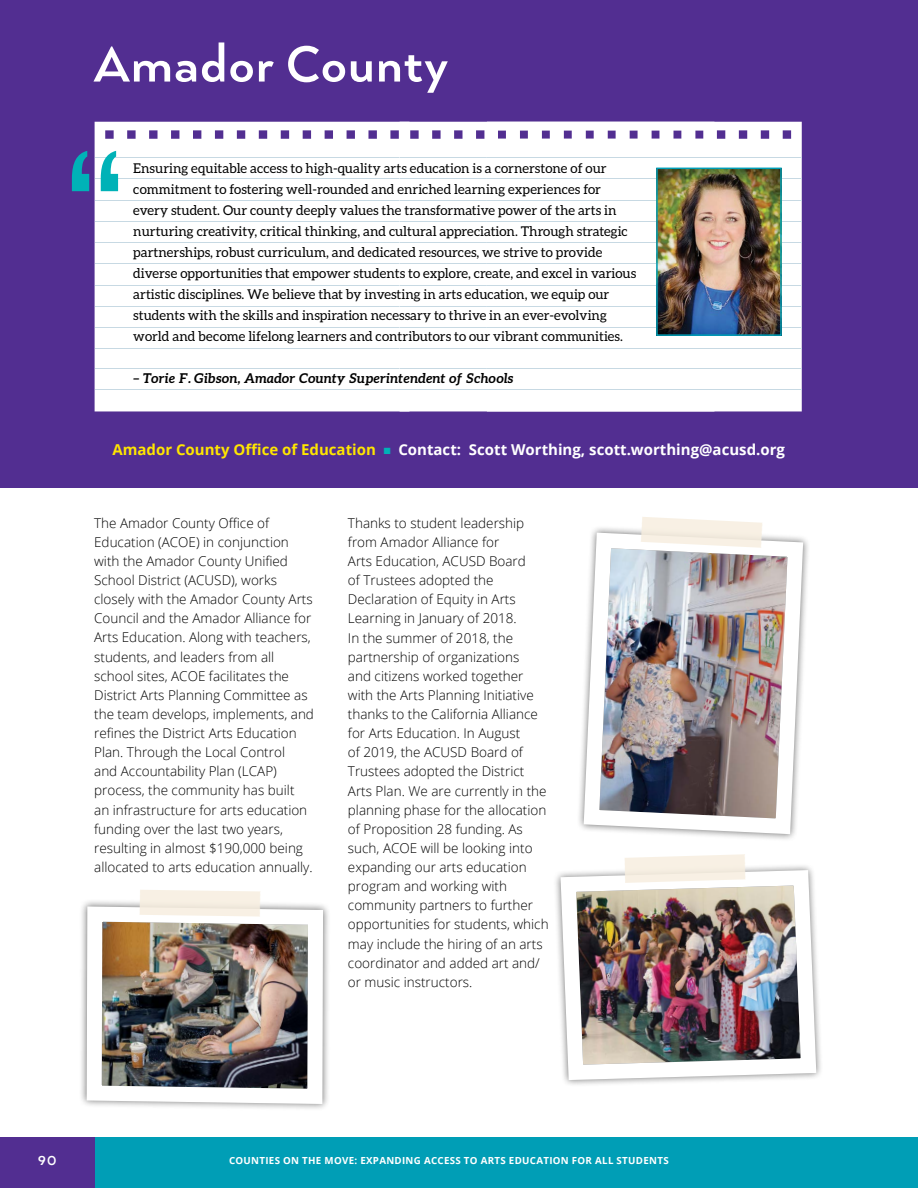
<style>
.page{position:relative;width:918px;height:1188px;background:#fff}
.page>*{position:absolute;margin:0;border:0;box-sizing:border-box;transform-origin:0 0}
.t1{font:700 58.5px "Arquitecta";letter-spacing:.02em;color:#fff}
.t2{font:700 15px "Open Sans";color:#fff}
.t3{font:700 15px "Arquitecta";color:#fff}
.t4{font:300 13.5px/19.2px "Open Sans";color:#000}
.t5{font:13.5px/21px "Aleo";color:#000}
.t6{font:italic 700 13.5px "Aleo";letter-spacing:.01em;color:#000}
.t7{font:700 9.75px "Open Sans";letter-spacing:.03em;color:#fff}
.s1{color:#ffe600}
.s2{color:#00b2b7}
</style>
<div class="page">
<div style="left:94px;top:1138px;width:824px;height:50px;background:#009eb6"></div>
<div style="left:0;top:1138px;width:94px;height:50px;background:#522e91"></div>
<div style="left:0;top:0;width:918px;height:488px;background:#522e91"></div>
<div style="left:331px;top:122px;width:69px;height:289px;background:#fff"></div>
<hr style="left:95px;top:368px;width:314px;height:1px;background:#c7d9e3">
<hr style="left:95px;top:348px;width:314px;height:1px;background:#c7d9e3">
<hr style="left:95px;top:327px;width:314px;height:1px;background:#c7d9e3">
<hr style="left:95px;top:306px;width:314px;height:1px;background:#c7d9e3">
<hr style="left:95px;top:285px;width:314px;height:1px;background:#c7d9e3">
<hr style="left:95px;top:263px;width:314px;height:1px;background:#c7d9e3">
<hr style="left:95px;top:242px;width:314px;height:1px;background:#c7d9e3">
<hr style="left:95px;top:221px;width:314px;height:1px;background:#c7d9e3">
<hr style="left:95px;top:200px;width:314px;height:1px;background:#c7d9e3">
<hr style="left:95px;top:178px;width:314px;height:1px;background:#c7d9e3">
<hr style="left:95px;top:157px;width:314px;height:1px;background:#c7d9e3">
<div style="left:400px;top:122px;width:87px;height:289px;background:#fff"></div>
<hr style="left:400px;top:368px;width:314px;height:1px;background:#c7d9e3">
<hr style="left:400px;top:348px;width:314px;height:1px;background:#c7d9e3">
<hr style="left:400px;top:327px;width:314px;height:1px;background:#c7d9e3">
<hr style="left:400px;top:306px;width:314px;height:1px;background:#c7d9e3">
<hr style="left:400px;top:285px;width:314px;height:1px;background:#c7d9e3">
<hr style="left:400px;top:263px;width:314px;height:1px;background:#c7d9e3">
<hr style="left:400px;top:242px;width:314px;height:1px;background:#c7d9e3">
<hr style="left:400px;top:221px;width:314px;height:1px;background:#c7d9e3">
<hr style="left:400px;top:200px;width:314px;height:1px;background:#c7d9e3">
<hr style="left:400px;top:178px;width:314px;height:1px;background:#c7d9e3">
<hr style="left:400px;top:157px;width:314px;height:1px;background:#c7d9e3">
<div style="left:487px;top:122px;width:315px;height:289px;background:#fff"></div>
<hr style="left:487px;top:368px;width:315px;height:1px;background:#c7d9e3">
<hr style="left:487px;top:348px;width:315px;height:1px;background:#c7d9e3">
<hr style="left:487px;top:327px;width:315px;height:1px;background:#c7d9e3">
<hr style="left:487px;top:306px;width:315px;height:1px;background:#c7d9e3">
<hr style="left:487px;top:285px;width:315px;height:1px;background:#c7d9e3">
<hr style="left:487px;top:263px;width:315px;height:1px;background:#c7d9e3">
<hr style="left:487px;top:242px;width:315px;height:1px;background:#c7d9e3">
<hr style="left:487px;top:221px;width:315px;height:1px;background:#c7d9e3">
<hr style="left:487px;top:200px;width:315px;height:1px;background:#c7d9e3">
<hr style="left:487px;top:178px;width:315px;height:1px;background:#c7d9e3">
<hr style="left:487px;top:157px;width:315px;height:1px;background:#c7d9e3">
<svg style="left:72px;top:155px;width:7px;height:36px"></svg>
<img style="left:659px;top:171px;width:120px;height:162px">
<div style="left:656px;top:168px;width:126px;height:168px;border:2px solid #009eb6"></div>
<hr style="left:95px;top:390px;width:314px;height:1px;background:#c7d9e3">
<hr style="left:400px;top:390px;width:314px;height:1px;background:#c7d9e3">
<hr style="left:487px;top:390px;width:315px;height:1px;background:#c7d9e3">
<img style="left:556px;top:866px;width:265px;height:219px">
<svg style="left:79px;top:121px;width:252px;height:1067px"></svg>
<svg style="left:624px;top:854px;width:122px;height:29px"></svg>
<svg style="left:139px;top:890px;width:122px;height:27px;background:#f6efe4"></svg>
<img style="left:579px;top:528px;width:229px;height:311px">
<svg style="left:641px;top:517px;width:122px;height:31px"></svg>
<h1 class="t1" style="left:94px;top:28px;width:356px">Amador County</h1>
<p class="t5" style="left:133px;top:158px;width:504px">Ensuring equitable access to high-quality arts education is a cornerstone of our commitment to fostering well-rounded and enriched learning experiences for every student. Our county deeply values the transformative power of the arts in nurturing creativity, critical thinking, and cultural appreciation. Through strategic partnerships, robust curriculum, and dedicated resources, we strive to provide diverse opportunities that empower students to explore, create, and excel in various artistic disciplines. We believe that by investing in arts education, we equip our students with the skills and inspiration necessary to thrive in an ever-evolving world and become lifelong learners and contributors to our vibrant communities.</p>
<p class="t6" style="left:133px;top:371px;width:382px">– Torie F. Gibson, Amador County Superintendent of Schools</p>
<p class="t2" style="left:112px;top:439px;width:674px"><span class="s1">Amador County Office of Education</span> <span class="s2">■</span> Contact: Scott Worthing, scott.worthing@acusd.org</p>
<p class="t4" style="left:94px;top:513px;width:221px">The Amador County Office of Education (ACOE) in conjunction with the Amador County Unified School District (ACUSD), works closely with the Amador County Arts Council and the Amador Alliance for Arts Education. Along with teachers, students, and leaders from all school sites, ACOE facilitates the District Arts Planning Committee as the team develops, implements, and refines the District Arts Education Plan. Through the Local Control<br>and Accountability Plan (LCAP) process, the community has built<br>an infrastructure for arts education funding over the last two years, resulting in almost $190,000 being allocated to arts education annually.</p>
<p class="t4" style="left:348px;top:513px;width:202px">Thanks to student leadership from Amador Alliance for<br>Arts Education, ACUSD Board<br>of Trustees adopted the<br>Declaration of Equity in Arts<br>Learning in January of 2018.<br>In the summer of 2018, the partnership of organizations<br>and citizens worked together with the Arts Planning Initiative thanks to the California Alliance for Arts Education. In August<br>of 2019, the ACUSD Board of<br>Trustees adopted the District<br>Arts Plan. We are currently in the planning phase for the allocation of Proposition 28 funding. As such, ACOE will be looking into expanding our arts education program and working with community partners to further opportunities for students, which may include the hiring of an arts coordinator and added art and/ or music instructors.</p>
<p class="t3" style="left:38px;top:1151px;width:20px">90</p>
<p class="t7" style="left:229px;top:1153px;width:441px">COUNTIES ON THE MOVE: EXPANDING ACCESS TO ARTS EDUCATION FOR ALL STUDENTS</p>
</div>
